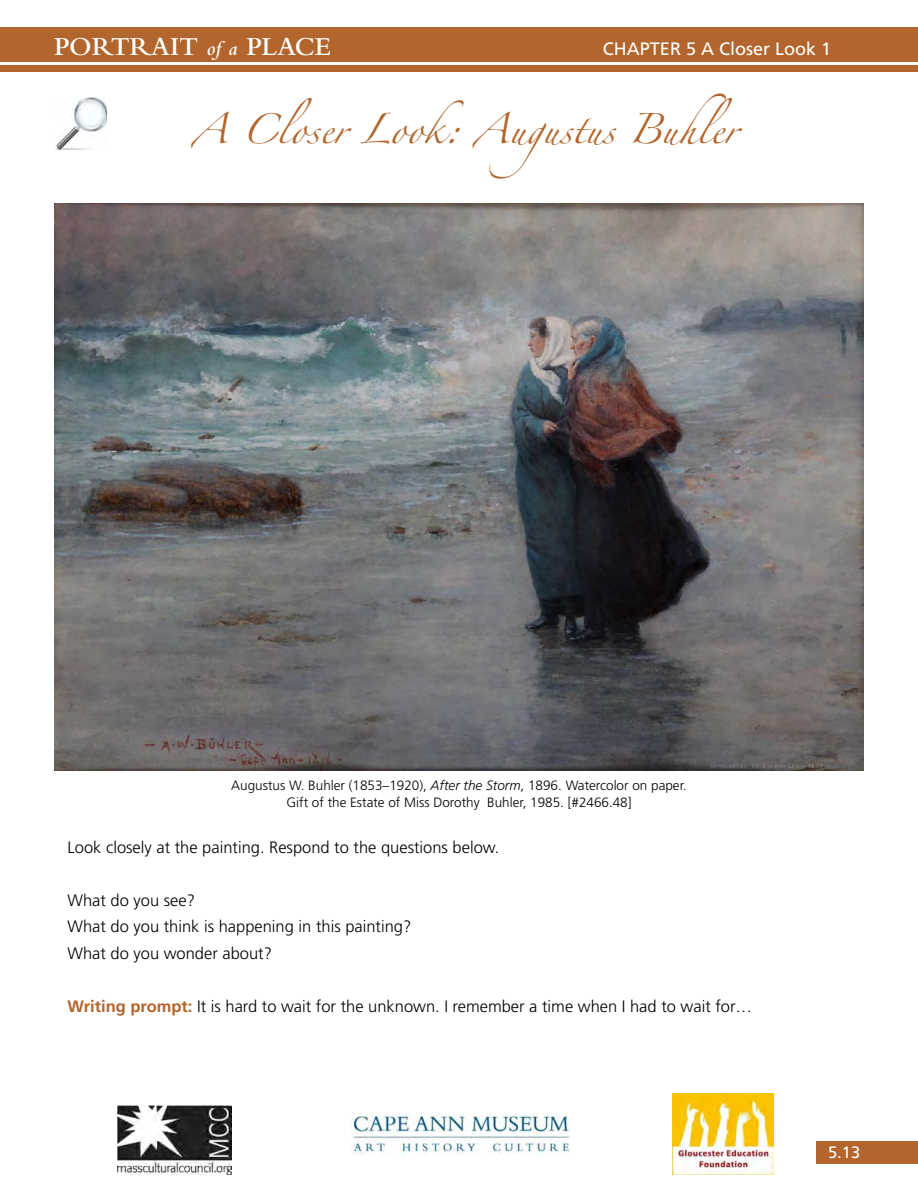
<style>
.page{position:relative;width:918px;height:1188px;background:#fff}
.page>*{position:absolute;margin:0;border:0;box-sizing:border-box;transform-origin:0 0}
.t1{font:27px "Zapfino";color:#b2652c}
.t2{font:600 27px "Bembo";color:#fff}
.t3{font:18px "Frutiger";color:#fff}
.t4{font:300 16.5px "Frutiger";color:#000}
.t5{font:16.5px "Frutiger";color:#fff}
.t6{font:300 13.5px/16.2px "Frutiger";color:#000;text-align:center}
.s1{font-style:italic;font-size:21px}
.s2{font-style:italic}
.s3{font-weight:700;color:#b2652c}
</style>
<div class="page">
<div style="left:816px;top:1141px;width:102px;height:22px;background:#b2652c"></div>
<div style="left:0;top:65px;width:918px;height:6px;background:#b2652c"></div>
<div style="left:0;top:27px;width:918px;height:35px;background:#b2652c"></div>
<img style="left:54px;top:203px;width:810px;height:568px">
<img style="left:353px;top:1113px;width:216px;height:41px">
<img style="left:118px;top:1106px;width:113px;height:69px">
<img style="left:673px;top:1093px;width:100px;height:82px">
<img style="left:56px;top:97px;width:50px;height:52px">
<p class="t2" style="left:54px;top:31px;width:278px">PORTRAIT <span class="s1">of a</span> PLACE</p>
<p class="t3" style="left:603px;top:38px;width:230px">CHAPTER 5 A Closer Look 1</p>
<p class="t1" style="left:192px;top:118px;width:547px">A Closer Look: Augustus Buhler</p>
<p class="t6" style="left:231px;top:778px;width:457px">Augustus W. Buhler (1853–1920), <span class="s2">After the Storm</span>, 1896. Watercolor on paper.<br>Gift of the Estate of Miss Dorothy Buhler, 1985. [#2466.48]</p>
<p class="t4" style="left:68px;top:838px;width:433px">Look closely at the painting. Respond to the questions below.</p>
<p class="t4" style="left:68px;top:891px;width:129px">What do you see?</p>
<p class="t4" style="left:68px;top:917px;width:345px">What do you think is happening in this painting?</p>
<p class="t4" style="left:68px;top:944px;width:206px">What do you wonder about?</p>
<p class="t4" style="left:68px;top:997px;width:686px"><span class="s3">Writing prompt:</span> It is hard to wait for the unknown. I remember a time when I had to wait for…</p>
<p class="t5" style="left:828px;top:1143px;width:34px">5.13</p>
</div>
